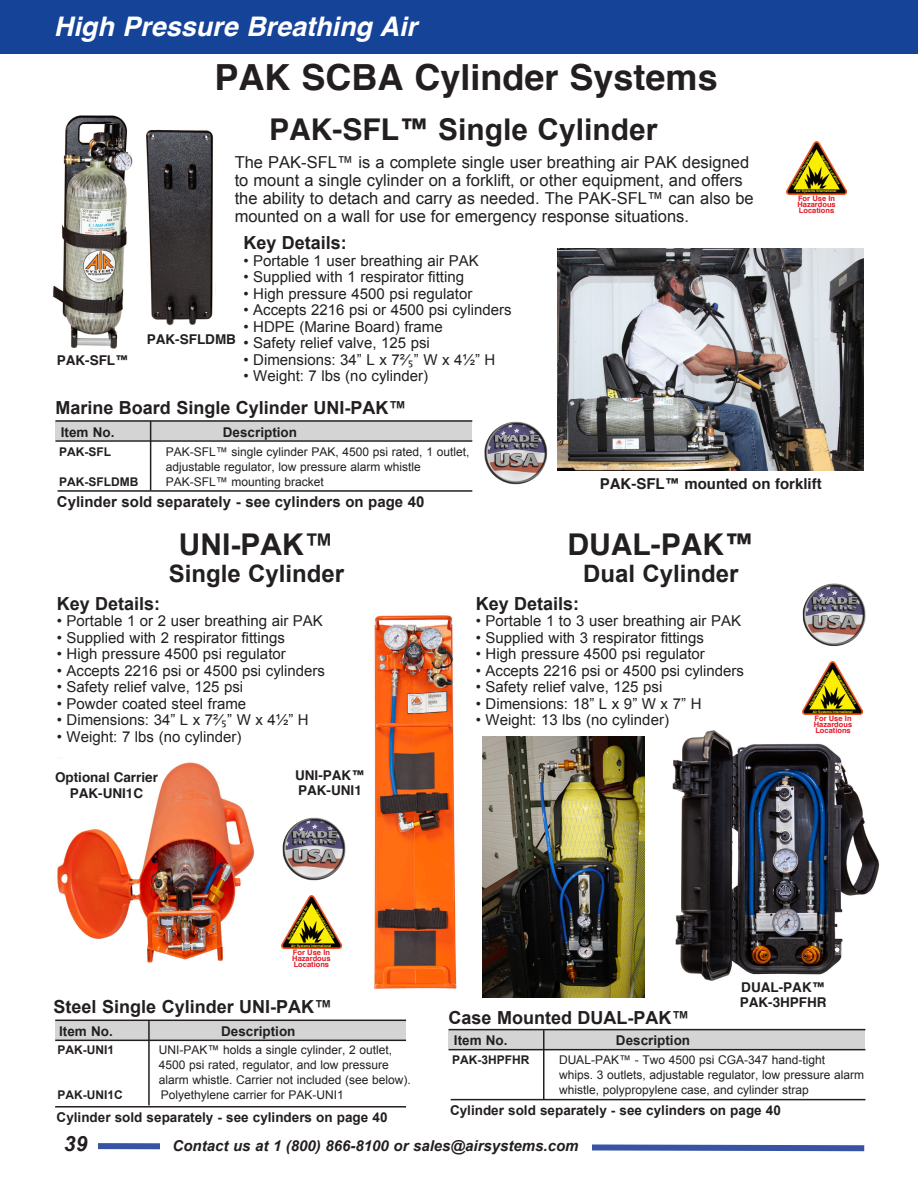
<style>
.page{position:relative;width:918px;height:1188px;background:#fff}
.page>*{position:absolute;margin:0;border:0;box-sizing:border-box;transform-origin:0 0}
.t1{font:700 36px "Helvetica";color:#231f20}
.t2{font:700 30px "Arial";color:#231f20}
.t3{font:700 30px "Helvetica";color:#231f20}
.t4{font:italic 700 27px "Helvetica";color:#fff}
.t5{font:700 24px "Arial";color:#231f20}
.t6{font:italic 700 21px "Arial";color:#231f20}
.t7{font:700 18px "Arial";color:#231f20}
.t8{font:16.5px/18px "Arial";color:#231f20}
.t9{font:15px "Arial";color:#231f20}
.t10{font:italic 700 15px "Arial";color:#231f20}
.t11{font:700 15px "Arial";color:#231f20}
.t12{font:700 15px "Helvetica";color:#231f20}
.t13{font:700 13.5px "Arial";color:#231f20}
.t14{font:700 13.5px "Helvetica";color:#231f20}
.t15{font:12px "Arial";color:#231f20}
.t16{font:700 12px "Arial";color:#231f20}
.t17{font:700 7.5px/6px "Helvetica";color:#e21926;text-align:justify}
.t18{font:700 3.3px "Helvetica";color:#fff101}
.s1{font-family:"Helvetica"}
.s2{font-family:"Lucida Grande"}
</style>
<div class="page">
<svg style="left:98px;top:1143px;width:767px;height:9px"></svg>
<div style="left:160px;top:1134px;width:431px;height:24px;background:#fff"></div>
<div style="left:0;top:0;width:918px;height:54px;background:#154398"></div>
<img style="left:672px;top:730px;width:208px;height:251px">
<img style="left:57px;top:762px;width:198px;height:201px">
<div style="left:55px;top:1021px;width:351px;height:20px;background:#d4d4d4"></div>
<hr style="left:55px;top:1020px;width:351px;height:1px;background:#231f20">
<hr style="left:55px;top:1040px;width:351px;height:1px;background:#231f20">
<hr style="left:148px;top:1020px;width:2px;height:85px;background:#231f20">
<hr style="left:55px;top:1106px;width:351px;height:2px;background:#231f20">
<img style="left:558px;top:248px;width:306px;height:223px">
<img style="left:484px;top:422px;width:63px;height:62px">
<img style="left:786px;top:141px;width:60px;height:53px">
<img style="left:53px;top:115px;width:80px;height:234px">
<div style="left:55px;top:422px;width:417px;height:18px;background:#d4d4d4"></div>
<hr style="left:55px;top:420px;width:417px;height:2px;background:#231f20">
<hr style="left:55px;top:440px;width:417px;height:2px;background:#231f20">
<hr style="left:58px;top:490px;width:414px;height:2px;background:#231f20">
<hr style="left:150px;top:421px;width:1px;height:70px;background:#231f20">
<img style="left:283px;top:818px;width:63px;height:63px">
<img style="left:281px;top:896px;width:60px;height:53px">
<img style="left:482px;top:737px;width:163px;height:260px">
<div style="left:449px;top:1030px;width:416px;height:19px;background:#d4d4d4"></div>
<hr style="left:449px;top:1029px;width:416px;height:1px;background:#231f20">
<hr style="left:449px;top:1049px;width:416px;height:1px;background:#231f20">
<hr style="left:451px;top:1099px;width:414px;height:1px;background:#231f20">
<hr style="left:543px;top:1030px;width:2px;height:70px;background:#231f20">
<img style="left:803px;top:583px;width:49px;height:63px">
<img style="left:803px;top:662px;width:60px;height:53px">
<img style="left:146px;top:129px;width:67px;height:196px">
<img style="left:374px;top:615px;width:83px;height:374px">
<p class="t4" style="left:54px;top:4px;width:365px">High Pressure Breathing Air</p>
<p class="t1" style="left:215px;top:49px;width:505px">PAK SCBA Cylinder Systems</p>
<p class="t2" style="left:269px;top:110px;width:390px"><span class="s1">PAK-SFL™</span> Single Cylinder</p>
<p class="t8" style="left:235px;top:154px;width:521px">The PAK-SFL™ is a complete single user breathing air PAK designed to mount a single cylinder on a forklift, or other equipment, and offers the ability to detach and carry as needed. The PAK-SFL™ can also be mounted on a wall for use for emergency response situations.</p>
<p class="t7" style="left:243px;top:231px;width:105px">Key Details:</p>
<p class="t9" style="left:243px;top:251px;width:237px">• Portable 1 user breathing air PAK</p>
<p class="t9" style="left:243px;top:267px;width:222px">• Supplied with 1 respirator fitting</p>
<p class="t9" style="left:243px;top:284px;width:231px">• High pressure 4500 psi regulator</p>
<p class="t9" style="left:243px;top:300px;width:270px">• Accepts 2216 psi or 4500 psi cylinders</p>
<p class="t9" style="left:243px;top:317px;width:201px">• HDPE (Marine Board) frame</p>
<p class="t9" style="left:243px;top:333px;width:188px">• Safety relief valve, 125 psi</p>
<p class="t9" style="left:243px;top:350px;width:254px">• Dimensions: 34” L x 7²⁄<span class="s2">₅</span>” W x 4½” H</p>
<p class="t9" style="left:243px;top:366px;width:186px">• Weight: 7 lbs (no cylinder)</p>
<p class="t14" style="left:147px;top:329px;width:91px">PAK-SFLDMB</p>
<p class="t14" style="left:57px;top:349px;width:73px">PAK-SFL™</p>
<p class="t7" style="left:55px;top:396px;width:353px">Marine Board Single Cylinder UNI-PAK™</p>
<p class="t18" style="left:791px;top:184px;width:40px;rotate:-60deg">E quipment D esigned for</p>
<p class="t18" style="left:824px;top:154px;width:35px;rotate:58deg">H azardous Locations</p>
<p class="t18" style="left:796px;top:188px;width:41px">Air Systems International</p>
<p class="t17" style="left:797px;top:195px;width:40px">For Use In Hazardous Locations</p>
<p class="t13" style="left:61px;top:423px;width:55px">Item No.</p>
<p class="t13" style="left:223px;top:423px;width:76px">Description</p>
<p class="t16" style="left:59px;top:444px;width:53px">PAK-SFL</p>
<p class="t15" style="left:166px;top:444px;width:305px">PAK-SFL™ single cylinder PAK, 4500 psi rated, 1 outlet,</p>
<p class="t15" style="left:166px;top:459px;width:257px">adjustable regulator, low pressure alarm whistle</p>
<p class="t16" style="left:59px;top:474px;width:81px">PAK-SFLDMB</p>
<p class="t15" style="left:166px;top:474px;width:160px">PAK-SFL™ mounting bracket</p>
<p class="t11" style="left:57px;top:492px;width:369px">Cylinder sold separately - see cylinders on page 40</p>
<p class="t12" style="left:600px;top:471px;width:224px">PAK-SFL™ mounted on forklift</p>
<p class="t2" style="left:179px;top:525px;width:156px">UNI-PAK™</p>
<p class="t5" style="left:169px;top:558px;width:177px">Single Cylinder</p>
<p class="t7" style="left:57px;top:592px;width:105px">Key Details:</p>
<p class="t9" style="left:57px;top:611px;width:268px">• Portable 1 or 2 user breathing air PAK</p>
<p class="t9" style="left:57px;top:628px;width:230px">• Supplied with 2 respirator fittings</p>
<p class="t9" style="left:57px;top:644px;width:231px">• High pressure 4500 psi regulator</p>
<p class="t9" style="left:57px;top:661px;width:270px">• Accepts 2216 psi or 4500 psi cylinders</p>
<p class="t9" style="left:57px;top:677px;width:188px">• Safety relief valve, 125 psi</p>
<p class="t9" style="left:57px;top:694px;width:191px">• Powder coated steel frame</p>
<p class="t9" style="left:57px;top:710px;width:254px">• Dimensions: 34” L x 7²⁄<span class="s2">₅</span>” W x 4½” H</p>
<p class="t9" style="left:57px;top:727px;width:186px">• Weight: 7 lbs (no cylinder)</p>
<p class="t3" style="left:567px;top:521px;width:188px">DUAL-PAK™</p>
<p class="t5" style="left:583px;top:558px;width:157px">Dual Cylinder</p>
<p class="t7" style="left:476px;top:591px;width:105px">Key Details:</p>
<p class="t9" style="left:476px;top:611px;width:267px">• Portable 1 to 3 user breathing air PAK</p>
<p class="t9" style="left:476px;top:627px;width:230px">• Supplied with 3 respirator fittings</p>
<p class="t9" style="left:476px;top:644px;width:231px">• High pressure 4500 psi regulator</p>
<p class="t9" style="left:476px;top:660px;width:270px">• Accepts 2216 psi or 4500 psi cylinders</p>
<p class="t9" style="left:476px;top:677px;width:188px">• Safety relief valve, 125 psi</p>
<p class="t9" style="left:476px;top:693px;width:227px">• Dimensions: 18” L x 9” W x 7” H</p>
<p class="t9" style="left:476px;top:710px;width:195px">• Weight: 13 lbs (no cylinder)</p>
<p class="t18" style="left:807px;top:704px;width:40px;rotate:-60deg">E quipment D esigned for</p>
<p class="t18" style="left:840px;top:674px;width:35px;rotate:58deg">H azardous Locations</p>
<p class="t18" style="left:813px;top:709px;width:41px">Air Systems International</p>
<p class="t17" style="left:814px;top:716px;width:40px">For Use In Hazardous Locations</p>
<p class="t14" style="left:55px;top:766px;width:104px">Optional Carrier</p>
<p class="t14" style="left:70px;top:782px;width:75px">PAK-UNI1C</p>
<p class="t14" style="left:295px;top:765px;width:71px">UNI-PAK™</p>
<p class="t14" style="left:298px;top:780px;width:65px">PAK-UNI1</p>
<p class="t18" style="left:286px;top:939px;width:40px;rotate:-60deg">E quipment D esigned for</p>
<p class="t18" style="left:319px;top:908px;width:35px;rotate:58deg">H azardous Locations</p>
<p class="t18" style="left:291px;top:943px;width:41px">Air Systems International</p>
<p class="t17" style="left:292px;top:950px;width:40px">For Use In Hazardous Locations</p>
<p class="t7" style="left:54px;top:995px;width:280px">Steel Single Cylinder UNI-PAK™</p>
<p class="t13" style="left:59px;top:1022px;width:55px">Item No.</p>
<p class="t13" style="left:221px;top:1022px;width:76px">Description</p>
<p class="t16" style="left:57px;top:1042px;width:58px">PAK-UNI1</p>
<p class="t15" style="left:159px;top:1042px;width:235px">UNI-PAK™ holds a single cylinder, 2 outlet,</p>
<p class="t15" style="left:159px;top:1057px;width:232px">4500 psi rated, regulator, and low pressure</p>
<p class="t15" style="left:159px;top:1072px;width:254px">alarm whistle. Carrier not included (see below).</p>
<p class="t16" style="left:57px;top:1087px;width:67px">PAK-UNI1C</p>
<p class="t15" style="left:161px;top:1087px;width:185px">Polyethylene carrier for PAK-UNI1</p>
<p class="t13" style="left:57px;top:1108px;width:332px">Cylinder sold separately - see cylinders on page 40</p>
<p class="t7" style="left:449px;top:1006px;width:242px">Case Mounted DUAL-PAK™</p>
<p class="t14" style="left:741px;top:977px;width:85px">DUAL-PAK™</p>
<p class="t14" style="left:740px;top:992px;width:88px">PAK-3HPFHR</p>
<p class="t13" style="left:454px;top:1032px;width:55px">Item No.</p>
<p class="t13" style="left:616px;top:1032px;width:76px">Description</p>
<p class="t16" style="left:452px;top:1052px;width:79px">PAK-3HPFHR</p>
<p class="t15" style="left:559px;top:1052px;width:268px">DUAL-PAK™ - Two 4500 psi CGA-347 hand-tight</p>
<p class="t15" style="left:559px;top:1067px;width:307px">whips. 3 outlets, adjustable regulator, low pressure alarm</p>
<p class="t15" style="left:559px;top:1082px;width:251px">whistle, polypropylene case, and cylinder strap</p>
<p class="t13" style="left:450px;top:1102px;width:332px">Cylinder sold separately - see cylinders on page 40</p>
<p class="t6" style="left:64px;top:1130px;width:25px">39</p>
<p class="t10" style="left:173px;top:1136px;width:408px">Contact us at 1 (800) 866-8100 or sales@airsystems.com</p>
</div>
